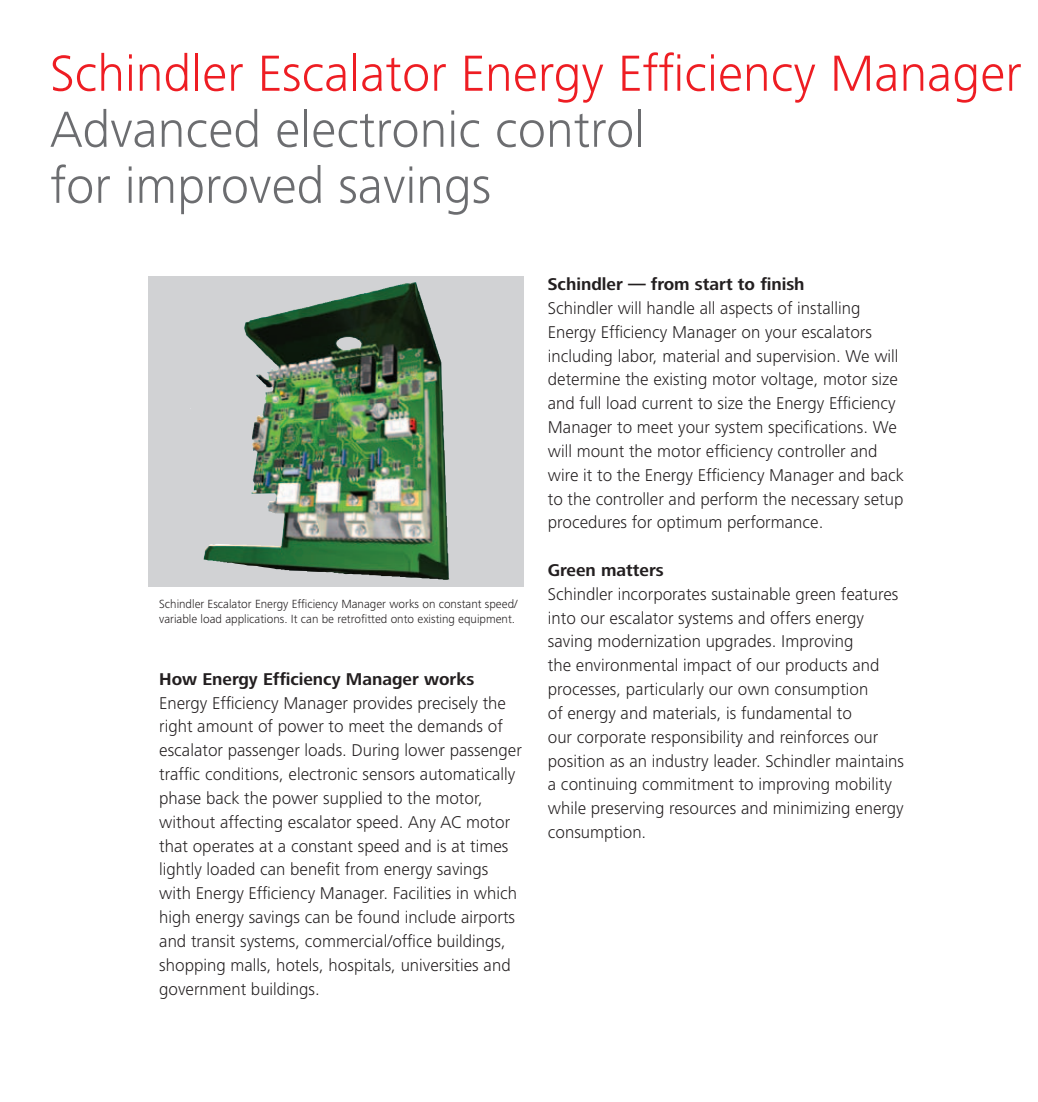
<style>
.page{position:relative;width:1038px;height:1102px;background:#fff}
.page>*{position:absolute;margin:0;border:0;box-sizing:border-box;transform-origin:0 0}
.t1{font:300 52.5px "Frutiger Next LT";color:#6c6d70}
.t2{font:300 52.5px "Frutiger Next LT";color:#ee1d23}
.t3{font:300 17.68px/23.8px "Frutiger Next LT";color:#231f20}
.t4{font:700 17.68px "Frutiger Next LT";color:#231f20}
.t5{font:300 12.25px/15.8px "Frutiger Next LT";color:#231f20}
</style>
<div class="page">
<img style="left:148px;top:276px;width:376px;height:311px">
<img style="left:361px;top:282px;width:88px;height:298px">
<p class="t2" style="left:50px;top:53px;width:972px">Schindler Escalator Energy Efficiency Manager</p>
<p class="t1" style="left:50px;top:109px;width:596px">Advanced electronic control</p>
<h1 class="t1" style="left:50px;top:165px;width:442px">for improved savings</h1>
<p class="t5" style="left:159px;top:596px;width:360px">Schindler Escalator Energy Efficiency Manager works on constant speed/ variable load applications. It can be retrofitted onto existing equipment.</p>
<p class="t4" style="left:159px;top:672px;width:316px">How Energy Efficiency Manager works</p>
<p class="t3" style="left:159px;top:692px;width:364px">Energy Efficiency Manager provides precisely the right amount of power to meet the demands of escalator passenger loads. During lower passenger traffic conditions, electronic sensors automatically phase back the power supplied to the motor, without affecting escalator speed. Any AC motor that operates at a constant speed and is at times lightly loaded can benefit from energy savings with Energy Efficiency Manager. Facilities in which high energy savings can be found include airports and transit systems, commercial/office buildings, shopping malls, hotels, hospitals, universities and government buildings.</p>
<p class="t4" style="left:547px;top:277px;width:258px">Schindler — from start to finish</p>
<p class="t3" style="left:547px;top:297px;width:357px">Schindler will handle all aspects of installing Energy Efficiency Manager on your escalators including labor, material and supervision. We will determine the existing motor voltage, motor size and full load current to size the Energy Efficiency Manager to meet your system specifications. We will mount the motor efficiency controller and wire it to the Energy Efficiency Manager and back to the controller and perform the necessary setup procedures for optimum performance.</p>
<p class="t4" style="left:547px;top:563px;width:117px">Green matters</p>
<p class="t3" style="left:547px;top:583px;width:358px">Schindler incorporates sustainable green features into our escalator systems and offers energy saving modernization upgrades. Improving<br>the environmental impact of our products and processes, particularly our own consumption<br>of energy and materials, is fundamental to<br>our corporate responsibility and reinforces our position as an industry leader. Schindler maintains a continuing commitment to improving mobility while preserving resources and minimizing energy consumption.</p>
</div>
